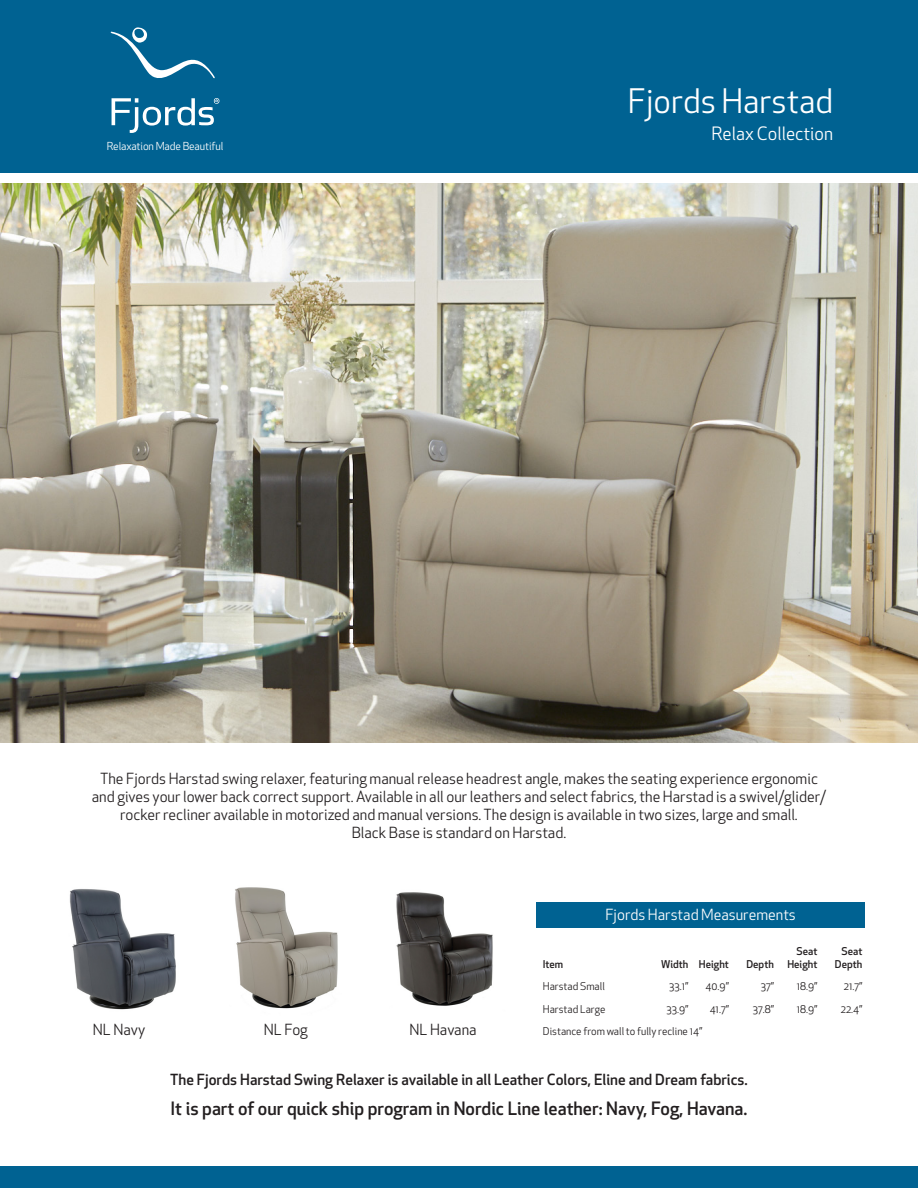
<style>
.page{position:relative;width:918px;height:1188px;background:#fff}
.page>*{position:absolute;margin:0;border:0;box-sizing:border-box;transform-origin:0 0}
.t1{font:33px "Apex New";color:#fff}
.t2{font:500 18px "Apex New";color:#231f20}
.t3{font:18px "Apex New";color:#fff}
.t4{font:15px/18px "Apex New";color:#231f20;text-align:center}
.t5{font:500 15px "Apex New";color:#231f20}
.t6{font:15px "Apex New";color:#fff}
.t7{font:10.8px "Apex New";letter-spacing:-.01em;color:#fff}
.t8{font:10.5px "Apex New";color:#231f20}
.t9{font:500 10.5px "Apex New";color:#231f20}
</style>
<div class="page">
<div style="left:0;top:0;width:918px;height:173px;background:#006292"></div>
<svg style="left:110px;top:27px;width:105px;height:52px"></svg>
<svg style="left:112px;top:98px;width:107px;height:35px"></svg>
<div style="left:0;top:1167px;width:918px;height:21px;background:#006292"></div>
<img style="left:0;top:184px;width:918px;height:559px">
<img style="left:69px;top:889px;width:107px;height:121px">
<img style="left:235px;top:887px;width:103px;height:122px">
<img style="left:396px;top:892px;width:97px;height:114px">
<div style="left:536px;top:902px;width:329px;height:26px;background:#006292"></div>
<p class="t7" style="left:107px;top:139px;width:118px">Relaxation Made Beautiful</p>
<p class="t1" style="left:628px;top:80px;width:207px">Fjords Harstad</p>
<p class="t3" style="left:711px;top:122px;width:123px">Relax Collection</p>
<p class="t4" style="left:92px;top:770px;width:736px">The Fjords Harstad swing relaxer, featuring manual release headrest angle, makes the seating experience ergonomic and gives your lower back correct support. Available in all our leathers and select fabrics, the Harstad is a swivel/glider/ rocker recliner available in motorized and manual versions. The design is available in two sizes, large and small.</p>
<p class="t4" style="left:352px;top:824px;width:216px">Black Base is standard on Harstad.</p>
<p class="t6" style="left:605px;top:905px;width:192px">Fjords Harstad Measurements</p>
<p class="t9" style="left:797px;top:944px;width:22px">Seat</p>
<p class="t9" style="left:842px;top:944px;width:22px">Seat</p>
<p class="t9" style="left:543px;top:957px;width:22px">Item</p>
<p class="t9" style="left:661px;top:957px;width:69px">Width Height</p>
<p class="t9" style="left:746px;top:957px;width:29px">Depth</p>
<p class="t9" style="left:787px;top:957px;width:31px">Height</p>
<p class="t9" style="left:835px;top:957px;width:29px">Depth</p>
<p class="t8" style="left:543px;top:980px;width:64px">Harstad Small</p>
<p class="t8" style="left:669px;top:980px;width:21px">33.1”</p>
<p class="t8" style="left:706px;top:980px;width:25px">40.9”</p>
<p class="t8" style="left:761px;top:980px;width:15px">37”</p>
<p class="t8" style="left:797px;top:980px;width:22px">18.9”</p>
<p class="t8" style="left:844px;top:980px;width:20px">21.7”</p>
<p class="t8" style="left:543px;top:1002px;width:64px">Harstad Large</p>
<p class="t8" style="left:667px;top:1002px;width:23px">33.9”</p>
<p class="t8" style="left:710px;top:1002px;width:21px">41.7”</p>
<p class="t8" style="left:753px;top:1002px;width:22px">37.8”</p>
<p class="t8" style="left:797px;top:1002px;width:22px">18.9”</p>
<p class="t8" style="left:841px;top:1002px;width:23px">22.4”</p>
<p class="t8" style="left:543px;top:1025px;width:161px">Distance from wall to fully recline 14”</p>
<p class="t4" style="left:93px;top:1021px;width:54px">NL Navy</p>
<p class="t4" style="left:264px;top:1021px;width:46px">NL Fog</p>
<p class="t4" style="left:409px;top:1021px;width:69px">NL Havana</p>
<p class="t5" style="left:170px;top:1070px;width:579px">The Fjords Harstad Swing Relaxer is available in all Leather Colors, Eline and Dream fabrics.</p>
<p class="t2" style="left:170px;top:1097px;width:579px">It is part of our quick ship program in Nordic Line leather: Navy, Fog, Havana.</p>
</div>
